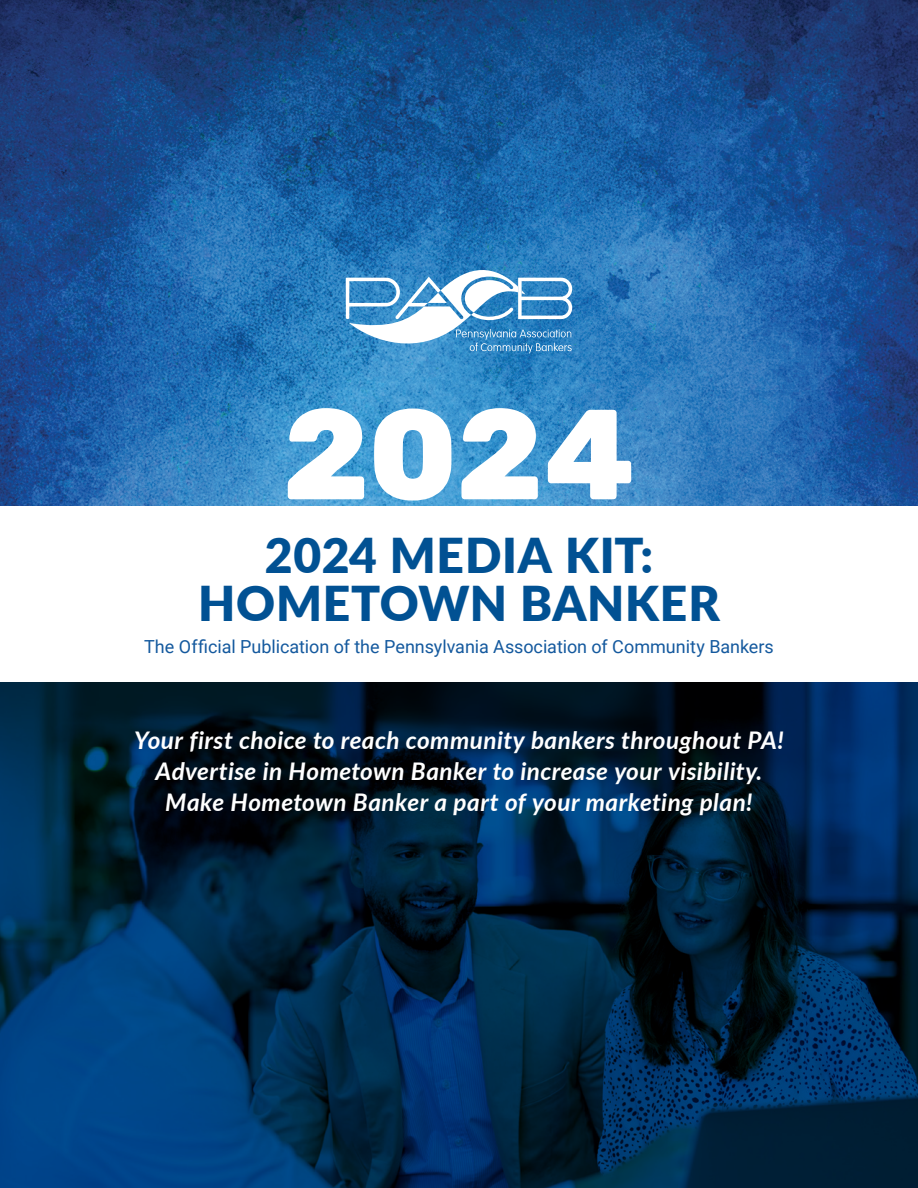
<style>
.page{position:relative;width:918px;height:1188px;background:#fff}
.page>*{position:absolute;margin:0;border:0;box-sizing:border-box;transform-origin:0 0}
.t1{font:800 127.8px "Rubik";color:#fff}
.t2{font:900 48px/48.6px "Lato";letter-spacing:.015em;color:#015193;text-align:center}
.t3{font:italic 700 24.3px/31px "Lato";letter-spacing:.02em;color:#fff;text-align:center}
.t4{font:18px "Roboto";color:#14599e}
</style>
<div class="page">
<img style="left:0;top:0;width:918px;height:506px">
<svg style="left:0;top:682px;width:918px;height:506px;background:#002647"></svg>
<svg style="left:346px;top:270px;width:226px;height:83px"></svg>
<h1 class="t1" style="left:283px;top:384px;width:354px">2024</h1>
<h2 class="t2" style="left:198px;top:529px;width:523px">2024 MEDIA KIT:<br>HOMETOWN BANKER</h2>
<p class="t4" style="left:144px;top:634px;width:631px">The Official Publication of the Pennsylvania Association of Community Bankers</p>
<p class="t3" style="left:134px;top:723px;width:651px">Your first choice to reach community bankers throughout PA!<br>Advertise in Hometown Banker to increase your visibility.<br>Make Hometown Banker a part of your marketing plan!</p>
</div>
